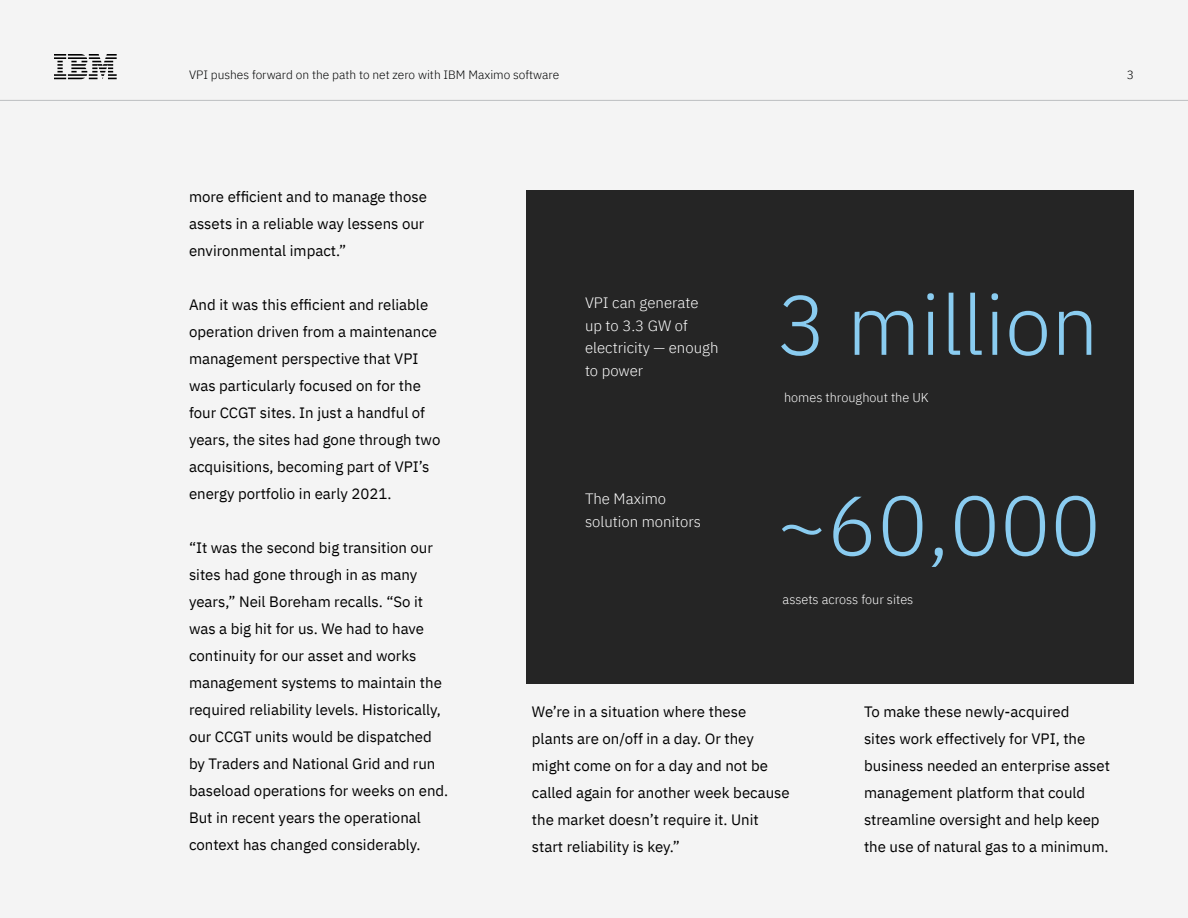
<style>
.page{position:relative;width:1188px;height:918px;background:#f4f4f4}
.page>*{position:absolute;margin:0;border:0;box-sizing:border-box;transform-origin:0 0}
.t1{font:300 84px "IBM Plex Sans";color:#8accf0}
.t2{font:15px/27px "IBM Plex Sans";color:#000}
.t3{font:300 15px/22.5px "IBM Plex Sans";color:#fff}
.t4{font:300 12.75px "IBM Plex Sans";color:#fff}
.t5{font:300 12px "IBM Plex Sans";color:#000101}
</style>
<div class="page">
<hr style="left:0;top:100px;width:1188px;height:1px;background:#bcbec0">
<svg style="left:54px;top:54px;width:63px;height:25px"></svg>
<div style="left:526px;top:190px;width:608px;height:494px;background:#252525"></div>
<p class="t5" style="left:189px;top:66px;width:372px">VPI pushes forward on the path to net zero with IBM Maximo software</p>
<p class="t5" style="left:1127px;top:66px;width:9px">3</p>
<p class="t2" style="left:189px;top:182px;width:240px">more efficient and to manage those assets in a reliable way lessens our environmental impact.”</p>
<p class="t2" style="left:189px;top:290px;width:253px">And it was this efficient and reliable operation driven from a maintenance management perspective that VPI was particularly focused on for the four CCGT sites. In just a handful of years, the sites had gone through two acquisitions, becoming part of VPI’s energy portfolio in early 2021.</p>
<p class="t2" style="left:189px;top:533px;width:261px">“It was the second big transition our sites had gone through in as many years,” Neil Boreham recalls. “So it was a big hit for us. We had to have continuity for our asset and works management systems to maintain the required reliability levels. Historically, our CCGT units would be dispatched by Traders and National Grid and run baseload operations for weeks on end.<br>But in recent years the operational context has changed considerably.</p>
<p class="t3" style="left:585px;top:291px;width:135px">VPI can generate up to 3.3 GW of electricity — enough to power</p>
<p class="t3" style="left:585px;top:486px;width:117px">The Maximo solution monitors</p>
<h1 class="t1" style="left:777px;top:262px;width:323px">3 million</h1>
<p class="t4" style="left:784px;top:388px;width:146px">homes throughout the UK</p>
<h1 class="t1" style="left:777px;top:462px;width:326px">~60,000</h1>
<p class="t4" style="left:783px;top:590px;width:132px">assets across four sites</p>
<p class="t2" style="left:532px;top:697px;width:259px">We’re in a situation where these plants are on/off in a day. Or they might come on for a day and not be called again for another week because the market doesn’t require it. Unit start reliability is key.”</p>
<p class="t2" style="left:864px;top:697px;width:248px">To make these newly-acquired<br>sites work effectively for VPI, the business needed an enterprise asset management platform that could streamline oversight and help keep the use of natural gas to a minimum.</p>
</div>
